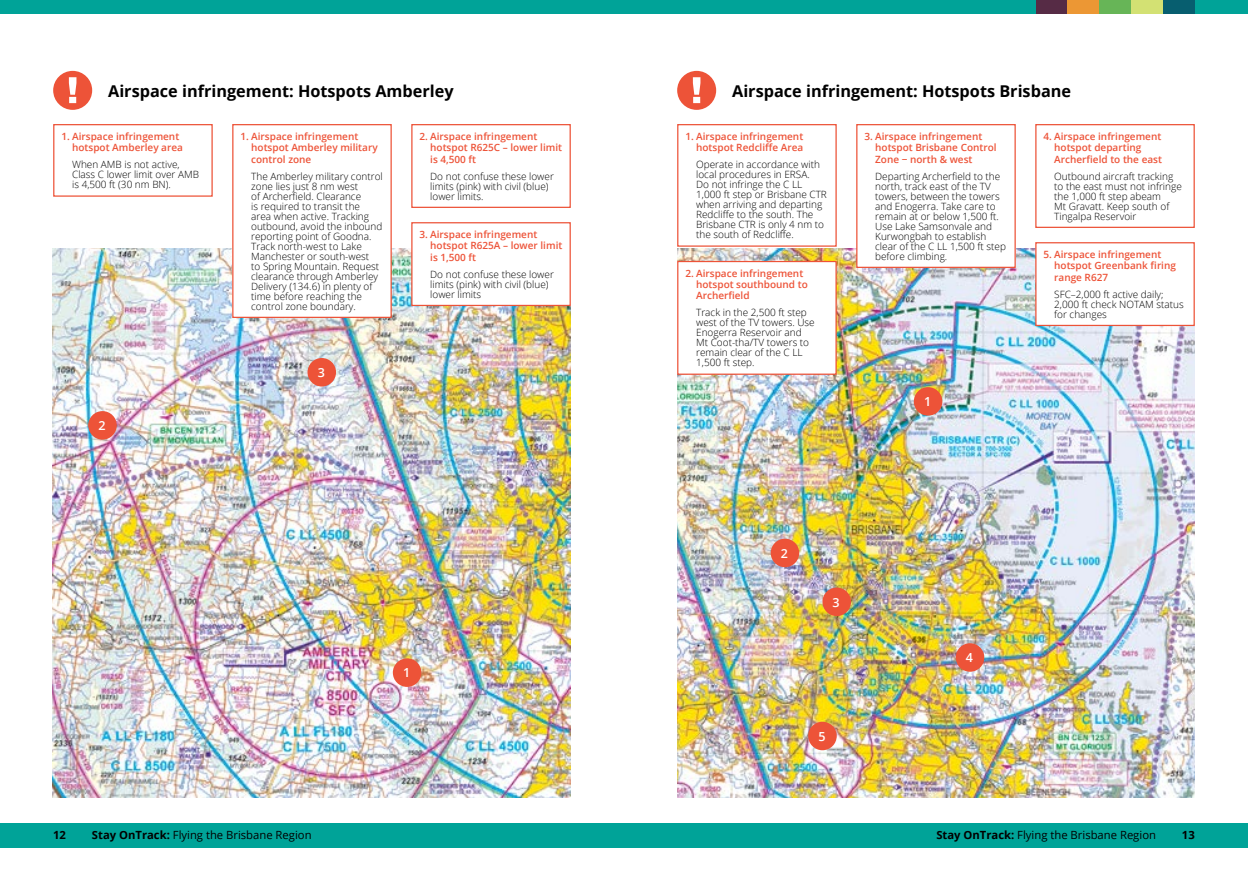
<style>
.page{position:relative;width:1248px;height:886px;background:#fff}
.page>*{position:absolute;margin:0;border:0;box-sizing:border-box;transform-origin:0 0}
.H1{font:700 16.25px "Open Sans";color:#000}
.t1{font:600 12.5px "Open Sans";color:#fff}
.t2{font:11.25px "Open Sans";color:#000}
.t3{font:700 11.25px "Open Sans";color:#000}
.hotspot_text{font:300 10px/10px "Open Sans";color:#000}
.hotspot_header{font:600 10px/11.2px "Open Sans";color:#ed5338}
.s1{font-weight:700}
</style>
<div class="page">
<div style="left:0;top:0;width:1247px;height:14px;background:#00a398"></div>
<div style="left:1035px;top:0;width:32px;height:14px;background:#562b45"></div>
<div style="left:1067px;top:0;width:32px;height:14px;background:#ec9734"></div>
<div style="left:1099px;top:0;width:32px;height:14px;background:#67b557"></div>
<div style="left:1131px;top:0;width:32px;height:14px;background:#d3e173"></div>
<div style="left:1163px;top:0;width:31px;height:14px;background:#075e6f"></div>
<div style="left:0;top:823px;width:1247px;height:25px;background:#00a398"></div>
<img style="left:53px;top:248px;width:517px;height:549px">
<img style="left:677px;top:248px;width:517px;height:549px">
<div style="left:307px;top:358px;width:29px;height:28px;background:#ed5338;border-radius:50%"></div>
<div style="left:88px;top:411px;width:29px;height:29px;background:#ed5338;border-radius:50%"></div>
<div style="left:393px;top:658px;width:28px;height:29px;background:#ed5338;border-radius:50%"></div>
<div style="left:53px;top:71px;width:39px;height:39px;background:#ed5338;border-radius:50%"></div>
<svg style="left:69px;top:77px;width:7px;height:26px"></svg>
<div style="left:913px;top:387px;width:29px;height:29px;background:#ed5338;border-radius:50%"></div>
<div style="left:770px;top:539px;width:29px;height:28px;background:#ed5338;border-radius:50%"></div>
<div style="left:822px;top:587px;width:28px;height:29px;background:#ed5338;border-radius:50%"></div>
<div style="left:955px;top:643px;width:29px;height:29px;background:#ed5338;border-radius:50%"></div>
<div style="left:808px;top:722px;width:28px;height:28px;background:#ed5338;border-radius:50%"></div>
<div style="left:677px;top:71px;width:39px;height:39px;background:#ed5338;border-radius:50%"></div>
<svg style="left:692px;top:77px;width:8px;height:26px"></svg>
<div style="left:53px;top:124px;width:160px;height:73px;border:1px solid #ed5338"></div>
<div style="left:233px;top:125px;width:158px;height:192px;background:#fff"></div>
<div style="left:232px;top:124px;width:160px;height:194px;border:1px solid #ed5338"></div>
<div style="left:411px;top:124px;width:159px;height:84px;border:1px solid #ed5338"></div>
<div style="left:412px;top:223px;width:158px;height:82px;background:#fff"></div>
<div style="left:411px;top:222px;width:159px;height:84px;border:1px solid #ed5338"></div>
<div style="left:677px;top:124px;width:159px;height:123px;border:1px solid #ed5338"></div>
<div style="left:677px;top:261px;width:159px;height:113px;background:#fff"></div>
<div style="left:677px;top:261px;width:159px;height:114px;border:1px solid #ed5338"></div>
<div style="left:856px;top:125px;width:159px;height:142px;background:#fff"></div>
<div style="left:856px;top:124px;width:159px;height:144px;border:1px solid #ed5338"></div>
<div style="left:1035px;top:124px;width:159px;height:104px;border:1px solid #ed5338"></div>
<div style="left:1035px;top:243px;width:158px;height:82px;background:#fff"></div>
<div style="left:1035px;top:242px;width:159px;height:84px;border:1px solid #ed5338"></div>
<h1 class="H1" style="left:108px;top:79px;width:347px">Airspace infringement: Hotspots Amberley</h1>
<p class="hotspot_header" style="left:72px;top:131px;width:112px;text-indent:-11px">1. Airspace infringement hotspot Amberley area</p>
<p class="hotspot_text" style="left:72px;top:159px;width:128px">When AMB is not active,<br>Class C lower limit over AMB is 4,500 ft (30 nm BN).</p>
<p class="hotspot_header" style="left:251px;top:131px;width:128px;text-indent:-11px">1. Airspace infringement hotspot Amberley military control zone</p>
<p class="hotspot_text" style="left:251px;top:171px;width:133px">The Amberley military control zone lies just 8 nm west<br>of Archerfield. Clearance<br>is required to transit the<br>area when active. Tracking outbound, avoid the inbound reporting point of Goodna.<br>Track north-west to Lake<br>Manchester or south-west<br>to Spring Mountain. Request clearance through Amberley<br>Delivery (134.6) in plenty of time before reaching the control zone boundary.</p>
<p class="hotspot_header" style="left:430px;top:131px;width:133px;text-indent:-11px">2. Airspace infringement hotspot R625C – lower limit is 4,500 ft</p>
<p class="hotspot_text" style="left:430px;top:171px;width:125px">Do not confuse these lower limits (pink) with civil (blue) lower limits.</p>
<p class="hotspot_header" style="left:430px;top:229px;width:134px;text-indent:-11px">3. Airspace infringement hotspot R625A – lower limit is 1,500 ft</p>
<p class="hotspot_text" style="left:430px;top:269px;width:125px">Do not confuse these lower limits (pink) with civil (blue) lower limits</p>
<p class="t1" style="left:98px;top:417px;width:9px">2</p>
<p class="t1" style="left:318px;top:364px;width:9px">3</p>
<p class="t1" style="left:403px;top:664px;width:9px">1</p>
<h1 class="H1" style="left:732px;top:79px;width:340px">Airspace infringement: Hotspots Brisbane</h1>
<p class="hotspot_header" style="left:685px;top:131px;width:119px;text-align:right">1. Airspace infringement hotspot Redcliffe Area</p>
<p class="hotspot_text" style="left:696px;top:159px;width:132px">Operate in accordance with local procedures in ERSA.<br>Do not infringe the C LL<br>1,000 ft step or Brisbane CTR when arriving and departing<br>Redcliffe to the south. The<br>Brisbane CTR is only 4 nm to the south of Redcliffe.</p>
<p class="hotspot_header" style="left:696px;top:267px;width:113px;text-indent:-11px">2. Airspace infringement hotspot southbound to<br>Archerfield</p>
<p class="hotspot_text" style="left:696px;top:308px;width:120px">Track in the 2,500 ft step west of the TV towers. Use<br>Enogerra Reservoir and<br>Mt Coot-tha/TV towers to remain clear of the C LL<br>1,500 ft step.</p>
<p class="hotspot_header" style="left:875px;top:131px;width:123px;text-indent:-11px">3. Airspace infringement hotspot Brisbane Control<br>Zone − north &amp; west</p>
<p class="hotspot_text" style="left:875px;top:171px;width:132px">Departing Archerfield to the north, track east of the TV towers, between the towers and Enogerra. Take care to remain at or below 1,500 ft.<br>Use Lake Samsonvale and<br>Kurwongbah to establish clear of the C LL 1,500 ft step before climbing.</p>
<p class="hotspot_header" style="left:1054px;top:131px;width:109px;text-indent:-11px">4. Airspace infringement hotspot departing<br>Archerfield to the east</p>
<p class="hotspot_text" style="left:1054px;top:171px;width:129px">Outbound aircraft tracking to the east must not infringe the 1,000 ft step abeam<br>Mt Gravatt. Keep south of<br>Tingalpa Reservoir</p>
<p class="hotspot_header" style="left:1054px;top:249px;width:123px;text-indent:-11px">5. Airspace infringement hotspot Greenbank firing range R627</p>
<p class="hotspot_text" style="left:1054px;top:289px;width:131px">SFC–2,000 ft active daily;<br>2,000 ft check NOTAM status for changes</p>
<p class="t1" style="left:780px;top:545px;width:9px">2</p>
<p class="t1" style="left:832px;top:593px;width:9px">3</p>
<p class="t1" style="left:818px;top:728px;width:9px">5</p>
<p class="t1" style="left:923px;top:393px;width:9px">1</p>
<p class="t1" style="left:965px;top:649px;width:9px">4</p>
<p class="t3" style="left:53px;top:827px;width:14px">12</p>
<p class="t2" style="left:92px;top:827px;width:221px"><span class="s1">Stay OnTrack:</span> Flying the Brisbane Region</p>
<p class="t2" style="left:936px;top:827px;width:221px"><span class="s1">Stay OnTrack:</span> Flying the Brisbane Region</p>
<p class="t3" style="left:1181px;top:827px;width:14px">13</p>
</div>
